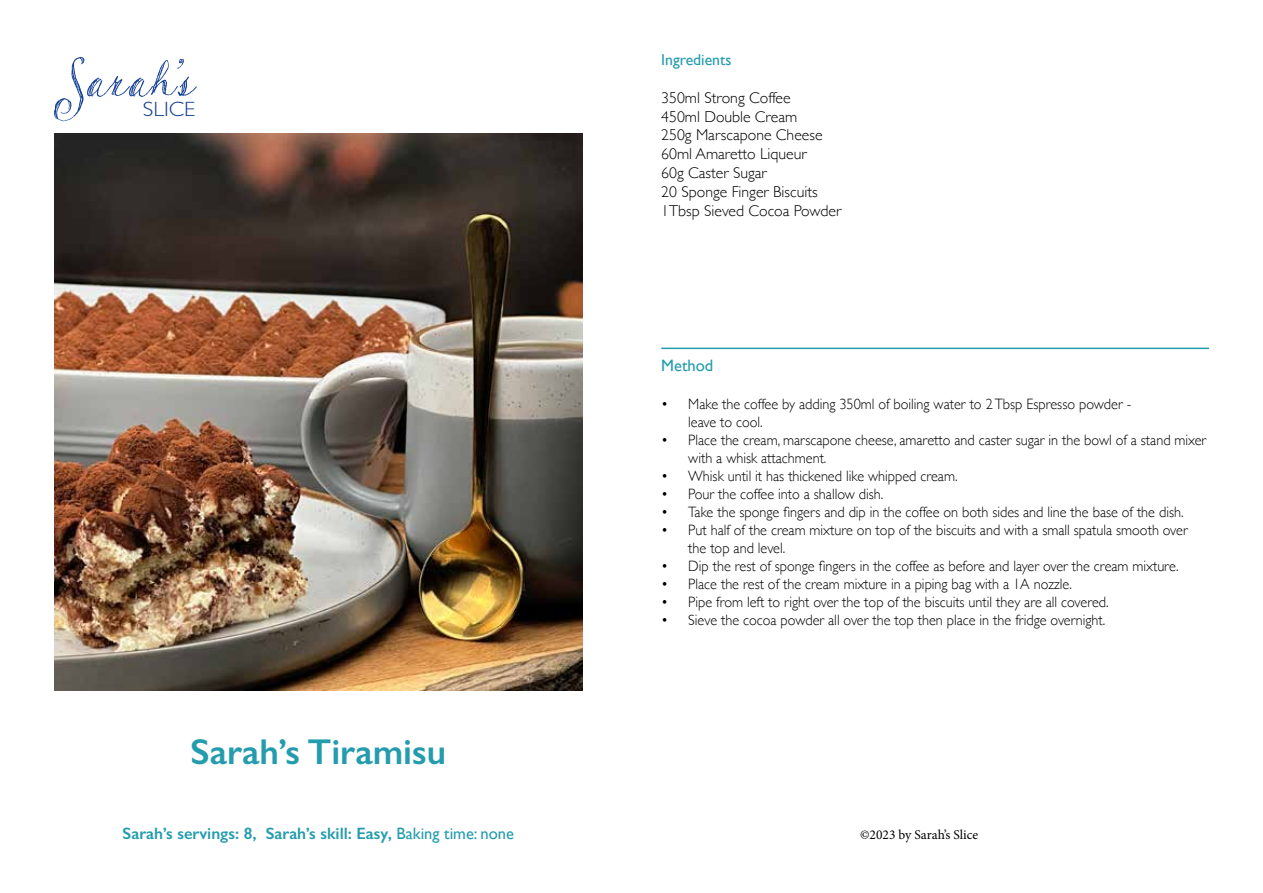
<style>
.page{position:relative;width:1263px;height:893px;background:#fff}
.page>*{position:absolute;margin:0;border:0;box-sizing:border-box;transform-origin:0 0}
.t1{font:600 36px "Gill Sans";color:#249cad}
.t2{font:300 20.7px "Gill Sans";color:#164194;scale:1.09 1}
.t3{font:600 16.5px "Gill Sans";color:#249cad}
.t4{font:16.5px "Gill Sans";color:#249cad}
.t5{font:300 15.75px/18.9px "Gill Sans";color:#000}
.t6{font:15.75px "Gill Sans";color:#249cad}
.t7{font:300 15px/18px "Gill Sans";color:#000;scale:.95 1}
.t8{font:13.5px "Minion Pro";color:#000}
.s1{font-weight:400}
</style>
<div class="page">
<img style="left:54px;top:134px;width:529px;height:556px">
<svg style="left:54px;top:57px;width:143px;height:64px"></svg>
<hr style="left:661px;top:348px;width:548px;height:1px;background:#249cad">
<h2 class="t2" style="left:143px;top:93px;width:50px">SLICE</h2>
<h1 class="t1" style="left:190px;top:730px;width:257px">Sarah’s Tiramisu</h1>
<p class="t3" style="left:123px;top:824px;width:393px">Sarah’s servings: 8, Sarah’s skill: Easy, <span class="s1">Baking time: none</span></p>
<p class="t6" style="left:661px;top:50px;width:72px">Ingredients</p>
<p class="t5" style="left:661px;top:87px;width:182px">350ml Strong Coffee<br>450ml Double Cream<br>250g Marscapone Cheese<br>60ml Amaretto Liqueur<br>60g Caster Sugar<br>20 Sponge Finger Biscuits<br>1Tbsp Sieved Cocoa Powder</p>
<p class="t4" style="left:661px;top:355px;width:54px">Method</p>
<p class="t7" style="left:688px;top:394px;width:468px;text-indent:-27px">• Make the coffee by adding 350ml of boiling water to 2 Tbsp Espresso powder - leave to cool.</p>
<p class="t7" style="left:688px;top:430px;width:547px;text-indent:-27px">• Place the cream, marscapone cheese, amaretto and caster sugar in the bowl of a stand mixer with a whisk attachment.</p>
<p class="t7" style="left:661px;top:466px;width:313px">• Whisk until it has thickened like whipped cream.</p>
<p class="t7" style="left:661px;top:484px;width:235px">• Pour the coffee into a shallow dish.</p>
<p class="t7" style="left:661px;top:502px;width:551px">• Take the sponge fingers and dip in the coffee on both sides and line the base of the dish.</p>
<p class="t7" style="left:688px;top:520px;width:527px;text-indent:-27px">• Put half of the cream mixture on top of the biscuits and with a small spatula smooth over the top and level.</p>
<p class="t7" style="left:661px;top:556px;width:546px">• Dip the rest of sponge fingers in the coffee as before and layer over the cream mixture.</p>
<p class="t7" style="left:661px;top:574px;width:434px">• Place the rest of the cream mixture in a piping bag with a 1A nozzle.</p>
<p class="t7" style="left:661px;top:592px;width:472px">• Pipe from left to right over the top of the biscuits until they are all covered.</p>
<p class="t7" style="left:661px;top:610px;width:469px">• Sieve the cocoa powder all over the top then place in the fridge overnight.</p>
<p class="t8" style="left:860px;top:825px;width:120px">©2023 by Sarah’s Slice</p>
</div>
